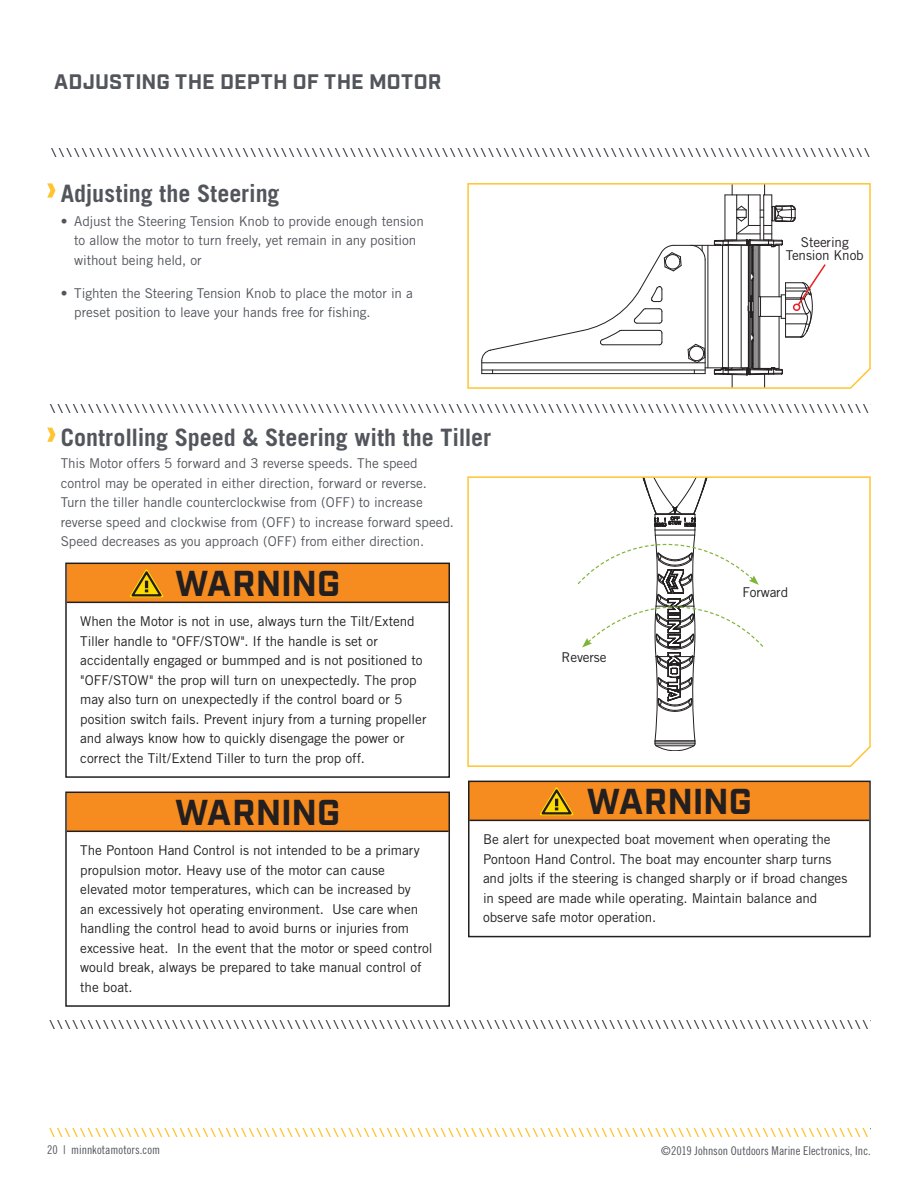
<style>
.page{position:relative;width:918px;height:1188px;background:#fff}
.page>*{position:absolute;margin:0;border:0;box-sizing:border-box;transform-origin:0 0}
.t1{font:700 36px "Industry";letter-spacing:-.005em;color:#231f20}
.t2{font:700 24px "Trade Gothic";color:#52555b}
.t3{font:700 21px "Industry";color:#52555b}
.t4{font:13.5px/19.5px "Trade Gothic";letter-spacing:-.005em;color:#231f20}
.t5{font:13.5px/19.5px "Trade Gothic";letter-spacing:-.005em;color:#52555b}
.t6{font:12px "Trade Gothic Cond Eighteen";letter-spacing:.005em;color:#52555b}
</style>
<div class="page">
<svg style="left:49px;top:1128px;width:819px;height:8px"></svg>
<svg style="left:51px;top:148px;width:819px;height:8px"></svg>
<svg style="left:467px;top:476px;width:404px;height:291px"></svg>
<svg style="left:467px;top:183px;width:404px;height:206px"></svg>
<svg style="left:576px;top:477px;width:189px;height:274px"></svg>
<svg style="left:47px;top:428px;width:8px;height:14px"></svg>
<svg style="left:47px;top:183px;width:8px;height:15px"></svg>
<div style="left:67px;top:564px;width:381px;height:38px;background:#f68b1f"></div>
<hr style="left:67px;top:602px;width:381px;height:1px;background:#231f20">
<div style="left:65px;top:563px;width:385px;height:215px;border:2px solid #231f20"></div>
<div style="left:67px;top:793px;width:381px;height:38px;background:#f68b1f"></div>
<hr style="left:67px;top:831px;width:381px;height:1px;background:#231f20">
<div style="left:65px;top:792px;width:385px;height:215px;border:2px solid #231f20"></div>
<svg style="left:130px;top:569px;width:33px;height:28px"></svg>
<div style="left:470px;top:782px;width:399px;height:38px;background:#f68b1f"></div>
<hr style="left:470px;top:820px;width:399px;height:1px;background:#231f20">
<div style="left:468px;top:781px;width:403px;height:156px;border:2px solid #231f20"></div>
<svg style="left:540px;top:787px;width:33px;height:28px"></svg>
<svg style="left:50px;top:1021px;width:818px;height:8px"></svg>
<svg style="left:49px;top:404px;width:819px;height:8px"></svg>
<svg style="left:714px;top:205px;width:113px;height:183px"></svg>
<div style="left:793px;top:304px;width:7px;height:7px;border:2px solid #ee1d23;border-radius:50%"></div>
<h3 class="t3" style="left:54px;top:69px;width:28px">ADJUSTING</h3>
<h3 class="t3" style="left:175px;top:69px;width:14px">THE</h3>
<h3 class="t3" style="left:220px;top:69px;width:28px">DEPTH</h3>
<h3 class="t3" style="left:293px;top:69px;width:45px">OF THE</h3>
<h3 class="t3" style="left:369px;top:69px;width:32px">MOTOR</h3>
<h2 class="t2" style="left:61px;top:178px;width:220px">Adjusting the Steering</h2>
<p class="t5" style="left:74px;top:211px;width:351px;text-indent:-14px">• Adjust the Steering Tension Knob to provide enough tension to allow the motor to turn freely, yet remain in any position without being held, or</p>
<p class="t5" style="left:74px;top:283px;width:340px;text-indent:-14px">• Tighten the Steering Tension Knob to place the motor in a preset position to leave your hands free for fishing.</p>
<h2 class="t2" style="left:61px;top:422px;width:432px">Controlling Speed &amp; Steering with the Tiller</h2>
<p class="t5" style="left:61px;top:454px;width:395px">This Motor offers 5 forward and 3 reverse speeds. The speed control may be operated in either direction, forward or reverse.<br>Turn the tiller handle counterclockwise from (OFF) to increase reverse speed and clockwise from (OFF) to increase forward speed.<br>Speed decreases as you approach (OFF) from either direction.</p>
<p class="t4" style="left:786px;top:235px;width:79px;line-height:13.5px;text-align:center">Steering<br>Tension Knob</p>
<h1 class="t1" style="left:175px;top:562px;width:167px">WARNING</h1>
<p class="t4" style="left:80px;top:612px;width:348px">When the Motor is not in use, always turn the Tilt/Extend Tiller handle to "OFF/STOW". If the handle is set or accidentally engaged or bummped and is not positioned to "OFF/STOW" the prop will turn on unexpectedly. The prop may also turn on unexpectedly if the control board or 5 position switch fails. Prevent injury from a turning propeller and always know how to quickly disengage the power or correct the Tilt/Extend Tiller to turn the prop off.</p>
<h1 class="t1" style="left:175px;top:791px;width:167px">WARNING</h1>
<p class="t4" style="left:80px;top:841px;width:354px">The Pontoon Hand Control is not intended to be a primary propulsion motor. Heavy use of the motor can cause elevated motor temperatures, which can be increased by<br>an excessively hot operating environment. Use care when handling the control head to avoid burns or injuries from excessive heat. In the event that the motor or speed control would break, always be prepared to take manual control of the boat.</p>
<p class="t4" style="left:562px;top:647px;width:46px">Reverse</p>
<p class="t4" style="left:742px;top:583px;width:47px">Forward</p>
<h1 class="t1" style="left:587px;top:780px;width:167px">WARNING</h1>
<p class="t4" style="left:483px;top:830px;width:366px">Be alert for unexpected boat movement when operating the Pontoon Hand Control. The boat may encounter sharp turns and jolts if the steering is changed sharply or if broad changes in speed are made while operating. Maintain balance and observe safe motor operation.</p>
<p class="t6" style="left:47px;top:1143px;width:114px">20 | minnkotamotors.com</p>
<p class="t6" style="left:661px;top:1143px;width:211px">©2019 Johnson Outdoors Marine Electronics, Inc.</p>
</div>
